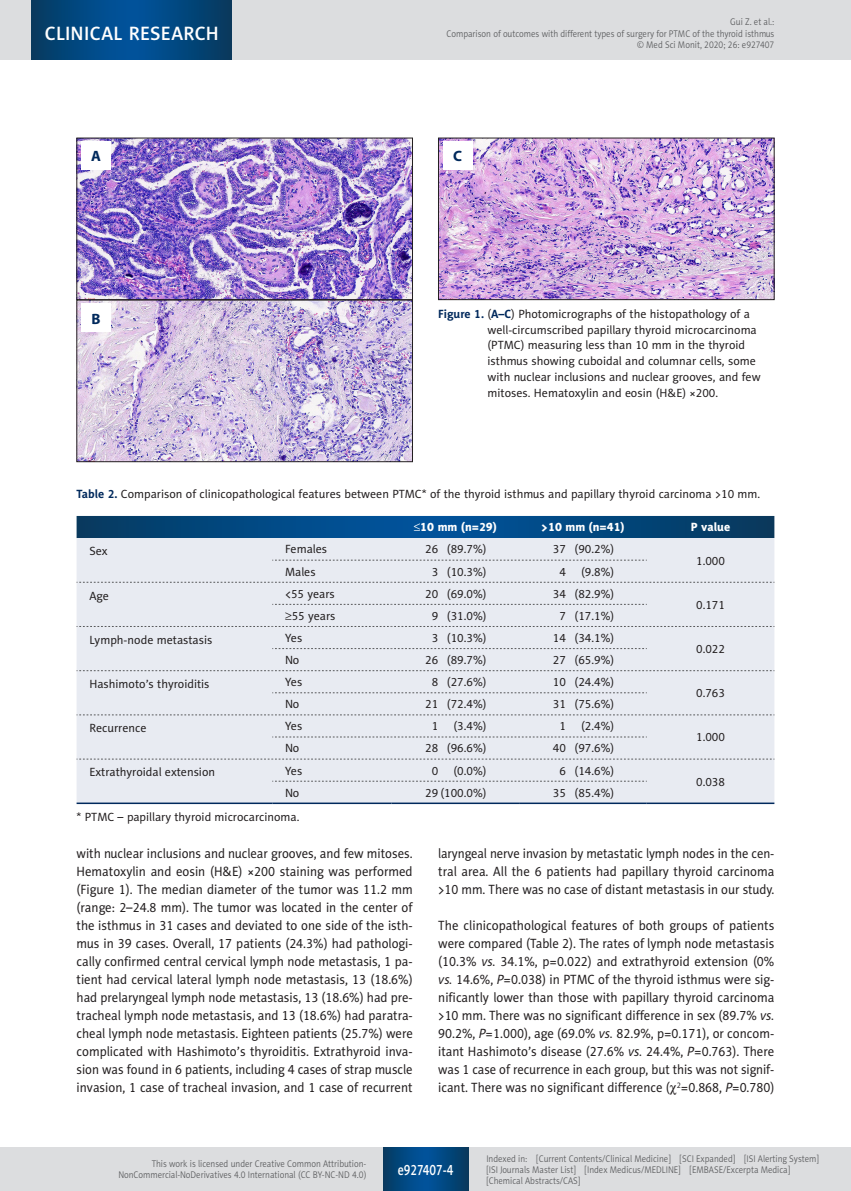
<style>
.page{position:relative;width:851px;height:1191px;background:#fff}
.page>*{position:absolute;margin:0;border:0;box-sizing:border-box;transform-origin:0 0}
.t1{font:19.5px "Naomi Sans EFN Medium";letter-spacing:.015em;color:#fff}
.t2{font:15px "Naomi Sans EFN Medium";color:#fff;scale:.8 1}
.t3{font:700 15px "Myriad Pro";color:#00295c}
.MSM_Body{font:13.5px/18px "Naomi Sans EFN";color:#231f20;text-align:justify;scale:.95 1}
.MSM_Body-2{font:13.5px/18px "Naomi Sans EFN";color:#231f20;text-align:justify;scale:.93 1}
.MSM_Tabela_zawartosc{font:12px "Naomi Sans EFN";color:#231f20}
.MSM_Rycina_tytul{font:12px/15.8px "Naomi Sans EFN";color:#231f20}
.MSM_Tabela_tytul{font:12px "Naomi Sans EFN";color:#231f20}
.MSM_Table_podpis_dol{font:12px "Naomi Sans EFN";color:#231f20}
.MSM_Tabela_Head{font:12px "Naomi Sans EFN Heavy";color:#fff}
.t4{font:9.75px/11.2px "Naomi Sans EFN Light";color:#57585a;text-align:right;scale:.9 1}
.s1{font-weight:700;color:#00295c}
.s2{font-family:"Standard Sym L"}
.s3{font-style:italic}
</style>
<div class="page">
<img style="left:79px;top:140px;width:331px;height:320px">
<div style="left:77px;top:138px;width:335px;height:162px;border:1px solid #231f20"></div>
<div style="left:81px;top:142px;width:30px;height:28px;background:#fff"></div>
<div style="left:77px;top:300px;width:335px;height:162px;border:1px solid #231f20"></div>
<div style="left:81px;top:304px;width:30px;height:28px;background:#fff"></div>
<img style="left:440px;top:140px;width:332px;height:158px">
<div style="left:438px;top:138px;width:336px;height:162px;border:1px solid #231f20"></div>
<div style="left:443px;top:142px;width:29px;height:28px;background:#fff"></div>
<svg style="left:77px;top:516px;width:697px;height:22px;background:#02477e"></svg>
<div style="left:77px;top:538px;width:697px;height:264px;background:#e8ebf2"></div>
<svg style="left:272px;top:560px;width:374px;height:1px"></svg>
<svg style="left:77px;top:582px;width:697px;height:1px"></svg>
<svg style="left:272px;top:604px;width:374px;height:1px"></svg>
<svg style="left:77px;top:626px;width:697px;height:1px"></svg>
<svg style="left:272px;top:648px;width:374px;height:1px"></svg>
<svg style="left:77px;top:670px;width:697px;height:1px"></svg>
<svg style="left:272px;top:692px;width:374px;height:1px"></svg>
<svg style="left:77px;top:714px;width:697px;height:1px"></svg>
<svg style="left:272px;top:736px;width:374px;height:1px"></svg>
<svg style="left:272px;top:781px;width:374px;height:1px"></svg>
<hr style="left:272px;top:802px;width:119px;height:2px;background:#00295c">
<hr style="left:391px;top:802px;width:128px;height:2px;background:#00295c">
<hr style="left:519px;top:802px;width:127px;height:2px;background:#00295c">
<hr style="left:77px;top:802px;width:195px;height:2px;background:#00295c">
<svg style="left:77px;top:759px;width:697px;height:1px"></svg>
<hr style="left:646px;top:802px;width:128px;height:2px;background:#00295c">
<div style="left:0;top:1148px;width:850px;height:43px;background:#dcdddf"></div>
<svg style="left:383px;top:1147px;width:85px;height:43px;background:#02477e"></svg>
<div style="left:0;top:0;width:850px;height:60px;background:#dcdddf"></div>
<hr style="left:850px;top:0;width:1px;height:60px;background:#dcdddf">
<svg style="left:32px;top:0;width:200px;height:60px;background:#02477e"></svg>
<h1 class="t1" style="left:45px;top:22px;width:175px">CLINICAL RESEARCH</h1>
<p class="t3" style="left:91px;top:147px;width:11px">A</p>
<p class="t3" style="left:91px;top:309px;width:11px">B</p>
<p class="t4" style="left:446px;top:16px;width:366px">Gui Z. et al.:<br>Comparison of outcomes with different types of surgery for PTMC of the thyroid isthmus © Med Sci Monit, 2020; 26: e927407</p>
<p class="t3" style="left:453px;top:147px;width:10px">C</p>
<p class="MSM_Rycina_tytul" style="left:487px;top:306px;width:274px;text-indent:-49px"><span class="s1">Figure 1.</span> (<span class="s1">A–C</span>) Photomicrographs of the histopathology of a well-circumscribed papillary thyroid microcarcinoma (PTMC) measuring less than 10 mm in the thyroid isthmus showing cuboidal and columnar cells, some with nuclear inclusions and nuclear grooves, and few mitoses. Hematoxylin and eosin (H&amp;E) ×200.</p>
<p class="MSM_Tabela_tytul" style="left:77px;top:487px;width:685px"><span class="s1">Table 2.</span> Comparison of clinicopathological features between PTMC* of the thyroid isthmus and papillary thyroid carcinoma &gt;10 mm.</p>
<p class="MSM_Tabela_Head" style="left:413px;top:520px;width:85px"><span class="s2">£</span>10 mm (n=29)</p>
<p class="MSM_Tabela_Head" style="left:541px;top:520px;width:85px">&gt;10 mm (n=41)</p>
<p class="MSM_Tabela_Head" style="left:690px;top:520px;width:41px">P value</p>
<p class="MSM_Tabela_zawartosc" style="left:89px;top:544px;width:20px">Sex</p>
<p class="MSM_Tabela_zawartosc" style="left:285px;top:542px;width:43px">Females</p>
<p class="MSM_Tabela_zawartosc" style="left:425px;top:542px;width:63px">26 (89.7%)</p>
<p class="MSM_Tabela_zawartosc" style="left:552px;top:542px;width:63px">37 (90.2%)</p>
<p class="MSM_Tabela_zawartosc" style="left:285px;top:564px;width:32px">Males</p>
<p class="MSM_Tabela_zawartosc" style="left:431px;top:564px;width:56px">3 (10.3%)</p>
<p class="MSM_Tabela_zawartosc" style="left:559px;top:564px;width:8px">4</p>
<p class="MSM_Tabela_zawartosc" style="left:581px;top:564px;width:35px">(9.8%)</p>
<p class="MSM_Tabela_zawartosc" style="left:89px;top:588px;width:21px">Age</p>
<p class="MSM_Tabela_zawartosc" style="left:285px;top:587px;width:51px">&lt;55 years</p>
<p class="MSM_Tabela_zawartosc" style="left:425px;top:587px;width:63px">20 (69.0%)</p>
<p class="MSM_Tabela_zawartosc" style="left:552px;top:587px;width:63px">34 (82.9%)</p>
<p class="MSM_Tabela_zawartosc" style="left:285px;top:609px;width:52px"><span class="s2">³</span>55 years</p>
<p class="MSM_Tabela_zawartosc" style="left:431px;top:609px;width:56px">9 (31.0%)</p>
<p class="MSM_Tabela_zawartosc" style="left:559px;top:609px;width:56px">7 (17.1%)</p>
<p class="MSM_Tabela_zawartosc" style="left:89px;top:633px;width:124px">Lymph-node metastasis</p>
<p class="MSM_Tabela_zawartosc" style="left:285px;top:631px;width:19px">Yes</p>
<p class="MSM_Tabela_zawartosc" style="left:431px;top:631px;width:56px">3 (10.3%)</p>
<p class="MSM_Tabela_zawartosc" style="left:552px;top:631px;width:63px">14 (34.1%)</p>
<p class="MSM_Tabela_zawartosc" style="left:285px;top:653px;width:16px">No</p>
<p class="MSM_Tabela_zawartosc" style="left:425px;top:653px;width:63px">26 (89.7%)</p>
<p class="MSM_Tabela_zawartosc" style="left:552px;top:653px;width:63px">27 (65.9%)</p>
<p class="MSM_Tabela_zawartosc" style="left:89px;top:677px;width:122px">Hashimoto’s thyroiditis</p>
<p class="MSM_Tabela_zawartosc" style="left:285px;top:675px;width:19px">Yes</p>
<p class="MSM_Tabela_zawartosc" style="left:431px;top:675px;width:56px">8 (27.6%)</p>
<p class="MSM_Tabela_zawartosc" style="left:552px;top:675px;width:63px">10 (24.4%)</p>
<p class="MSM_Tabela_zawartosc" style="left:285px;top:697px;width:16px">No</p>
<p class="MSM_Tabela_zawartosc" style="left:425px;top:697px;width:63px">21 (72.4%)</p>
<p class="MSM_Tabela_zawartosc" style="left:552px;top:697px;width:63px">31 (75.6%)</p>
<p class="MSM_Tabela_zawartosc" style="left:89px;top:721px;width:59px">Recurrence</p>
<p class="MSM_Tabela_zawartosc" style="left:285px;top:719px;width:19px">Yes</p>
<p class="MSM_Tabela_zawartosc" style="left:431px;top:719px;width:8px">1</p>
<p class="MSM_Tabela_zawartosc" style="left:453px;top:719px;width:35px">(3.4%)</p>
<p class="MSM_Tabela_zawartosc" style="left:559px;top:719px;width:8px">1</p>
<p class="MSM_Tabela_zawartosc" style="left:581px;top:719px;width:35px">(2.4%)</p>
<p class="MSM_Tabela_zawartosc" style="left:285px;top:741px;width:16px">No</p>
<p class="MSM_Tabela_zawartosc" style="left:425px;top:741px;width:63px">28 (96.6%)</p>
<p class="MSM_Tabela_zawartosc" style="left:552px;top:741px;width:63px">40 (97.6%)</p>
<p class="MSM_Tabela_zawartosc" style="left:89px;top:765px;width:127px">Extrathyroidal extension</p>
<p class="MSM_Tabela_zawartosc" style="left:285px;top:763px;width:19px">Yes</p>
<p class="MSM_Tabela_zawartosc" style="left:431px;top:763px;width:8px">0</p>
<p class="MSM_Tabela_zawartosc" style="left:453px;top:763px;width:35px">(0.0%)</p>
<p class="MSM_Tabela_zawartosc" style="left:559px;top:763px;width:56px">6 (14.6%)</p>
<p class="MSM_Tabela_zawartosc" style="left:285px;top:785px;width:16px">No</p>
<p class="MSM_Tabela_zawartosc" style="left:425px;top:785px;width:63px">29 (100.0%)</p>
<p class="MSM_Tabela_zawartosc" style="left:552px;top:785px;width:63px">35 (85.4%)</p>
<p class="MSM_Table_podpis_dol" style="left:77px;top:810px;width:224px">* PTMC – papillary thyroid microcarcinoma.</p>
<p class="MSM_Tabela_zawartosc" style="left:696px;top:553px;width:30px">1.000</p>
<p class="MSM_Tabela_zawartosc" style="left:696px;top:598px;width:30px">0.171</p>
<p class="MSM_Tabela_zawartosc" style="left:696px;top:642px;width:30px">0.022</p>
<p class="MSM_Tabela_zawartosc" style="left:696px;top:686px;width:30px">0.763</p>
<p class="MSM_Tabela_zawartosc" style="left:696px;top:730px;width:30px">1.000</p>
<p class="MSM_Tabela_zawartosc" style="left:696px;top:774px;width:30px">0.038</p>
<p class="MSM_Body" style="left:77px;top:844px;width:355px">with nuclear inclusions and nuclear grooves, and few mitoses.<br>Hematoxylin and eosin (H&amp;E) ×200 staining was performed (Figure 1). The median diameter of the tumor was 11.2 mm (range: 2–24.8 mm). The tumor was located in the center of the isthmus in 31 cases and deviated to one side of the isth&shy;mus in 39 cases. Overall, 17 patients (24.3%) had pathologi&shy;cally confirmed central cervical lymph node metastasis, 1 pa&shy;tient had cervical lateral lymph node metastasis, 13 (18.6%) had prelaryngeal lymph node metastasis, 13 (18.6%) had pre&shy;tracheal lymph node metastasis, and 13 (18.6%) had paratra&shy;cheal lymph node metastasis. Eighteen patients (25.7%) were complicated with Hashimoto’s thyroiditis. Extrathyroid inva&shy;sion was found in 6 patients, including 4 cases of strap muscle invasion, 1 case of tracheal invasion, and 1 case of recurrent</p>
<p class="MSM_Body-2" style="left:438px;top:844px;width:363px">laryngeal nerve invasion by metastatic lymph nodes in the cen&shy;tral area. All the 6 patients had papillary thyroid carcinoma &gt;10 mm. There was no case of distant metastasis in our study.</p>
<p class="MSM_Body" style="left:438px;top:916px;width:355px">The clinicopathological features of both groups of patients were compared (Table 2). The rates of lymph node metastasis (10.3% <span class="s3">vs.</span> 34.1%, p=0.022) and extrathyroid extension (0% <span class="s3">vs.</span> 14.6%, <span class="s3">P</span>=0.038) in PTMC of the thyroid isthmus were sig&shy;nificantly lower than those with papillary thyroid carcinoma &gt;10 mm. There was no significant difference in sex (89.7% <span class="s3">vs.<br></span>90.2%, <span class="s3">P</span>=1.000), age (69.0% <span class="s3">vs.</span> 82.9%, p=0.171), or concom&shy;itant Hashimoto’s disease (27.6% <span class="s3">vs.</span> 24.4%, <span class="s3">P</span>=0.763). There was 1 case of recurrence in each group, but this was not signif&shy;icant. There was no significant difference (<span class="s2">c</span><sup>2</sup>=0.868, <span class="s3">P</span>=0.780)</p>
<p class="t4" style="left:118px;top:1158px;width:277px">This work is licensed under Creative Common Attribution-<br>NonCommercial-NoDerivatives 4.0 International (CC BY-NC-ND 4.0)</p>
<p class="t2" style="left:397px;top:1160px;width:71px">e927407-4</p>
<p class="t4" style="left:486px;top:1152px;width:371px;text-align:left">Indexed in: [Current Contents/Clinical Medicine] [SCI Expanded] [ISI Alerting System] [ISI Journals Master List] [Index Medicus/MEDLINE] [EMBASE/Excerpta Medica] [Chemical Abstracts/CAS]</p>
</div>
